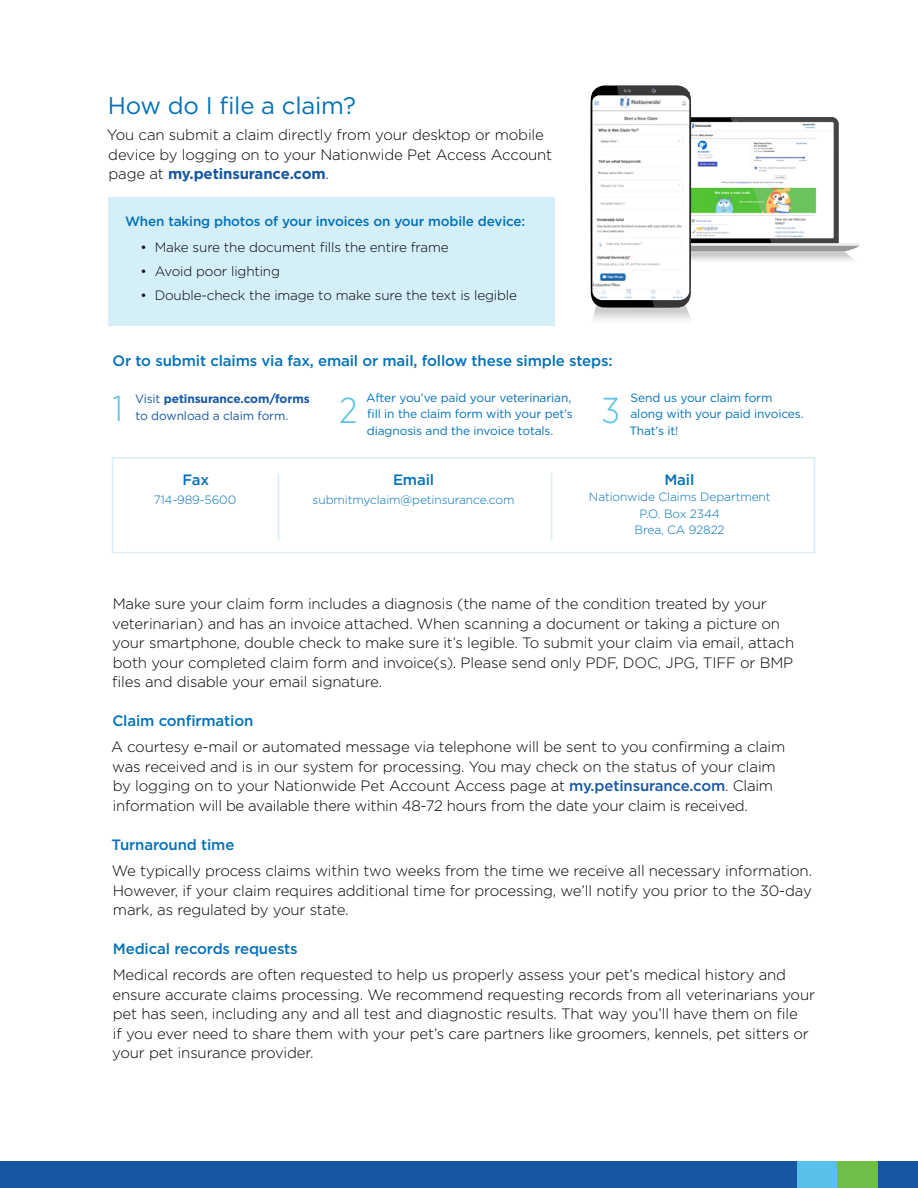
<style>
.page{position:relative;width:918px;height:1188px;background:#fff}
.page>*{position:absolute;margin:0;border:0;box-sizing:border-box;transform-origin:0 0}
.t1{font:300 36px "Gotham Narrow";color:#58c1e9}
.t2{font:24px "Gotham";letter-spacing:-.01em;color:#0071b9}
.t3{font:300 15px/19.5px "Gotham";letter-spacing:-.01em;color:#000}
.t4{font:500 15px "Gotham";letter-spacing:-.01em;color:#0071b9}
.t5{font:300 13.5px "Gotham";letter-spacing:-.01em;color:#000}
.t6{font:500 13.5px "Gotham";letter-spacing:-.01em;color:#0071b9}
.t7{font:12px/16.5px "Gotham";letter-spacing:-.01em;color:#0071b9}
.t8{font:300 12px "Gotham";letter-spacing:-.01em;color:#0071b9}
.t9{font:12px/16.5px "Gotham";letter-spacing:-.01em;color:#1657a4}
.s1{font-weight:700;color:#1657a4}
.s2{font-weight:700}
.s3{font-weight:500;color:#1657a4}
</style>
<div class="page">
<div style="left:0;top:1161px;width:798px;height:27px;background:#1657a4"></div>
<div style="left:797px;top:1161px;width:41px;height:27px;background:#58c1e9"></div>
<div style="left:838px;top:1161px;width:40px;height:27px;background:#6fbe4a"></div>
<div style="left:878px;top:1161px;width:40px;height:27px;background:#1657a4"></div>
<div style="left:108px;top:198px;width:446px;height:128px;background:#d5eff9"></div>
<div style="left:112px;top:457px;width:703px;height:96px;border:2px solid #d5eff9"></div>
<hr style="left:278px;top:473px;width:1px;height:68px;background:#d5eff9">
<hr style="left:551px;top:473px;width:1px;height:68px;background:#d5eff9">
<svg style="left:590px;top:86px;width:270px;height:234px"></svg>
<p class="t2" style="left:108px;top:90px;width:250px">How do I file a claim?</p>
<p class="t3" style="left:107px;top:125px;width:447px">You can submit a claim directly from your desktop or mobile device by logging on to your Nationwide Pet Access Account page at <span class="s1">my.petinsurance.com</span>.</p>
<p class="t6" style="left:125px;top:212px;width:402px">When taking photos of your invoices on your mobile device:</p>
<p class="t5" style="left:141px;top:239px;width:310px">• Make sure the document fills the entire frame</p>
<p class="t5" style="left:141px;top:263px;width:141px">• Avoid poor lighting</p>
<p class="t5" style="left:141px;top:286px;width:378px">• Double-check the image to make sure the text is legible</p>
<p class="t4" style="left:112px;top:351px;width:502px">Or to submit claims via fax, email or mail, follow these simple steps:</p>
<p class="t1" style="left:112px;top:386px;width:12px">1</p>
<p class="t9" style="left:135px;top:391px;width:176px">Visit <span class="s2">petinsurance.com/forms </span>to download a claim form.</p>
<p class="t1" style="left:339px;top:388px;width:20px">2</p>
<p class="t7" style="left:366px;top:389px;width:208px">After you’ve paid your veterinarian, fill in the claim form with your pet’s diagnosis and the invoice totals.</p>
<p class="t4" style="left:182px;top:470px;width:28px">Fax</p>
<p class="t8" style="left:154px;top:492px;width:84px">714-989-5600</p>
<p class="t4" style="left:393px;top:470px;width:43px">Email</p>
<p class="t8" style="left:313px;top:492px;width:203px">submitmyclaim@petinsurance.com</p>
<p class="t1" style="left:602px;top:388px;width:20px">3</p>
<p class="t7" style="left:629px;top:389px;width:176px">Send us your claim form along with your paid invoices.<br>That’s it!</p>
<p class="t4" style="left:664px;top:470px;width:31px">Mail</p>
<p class="t8" style="left:589px;top:489px;width:183px">Nationwide Claims Department</p>
<p class="t8" style="left:639px;top:506px;width:82px">P.O. Box 2344</p>
<p class="t8" style="left:635px;top:522px;width:92px">Brea, CA 92822</p>
<p class="t3" style="left:112px;top:594px;width:683px">Make sure your claim form includes a diagnosis (the name of the condition treated by your veterinarian) and has an invoice attached. When scanning a document or taking a picture on your smartphone, double check to make sure it’s legible. To submit your claim via email, attach both your completed claim form and invoice(s). Please send only PDF, DOC, JPG, TIFF or BMP files and disable your email signature.</p>
<p class="t4" style="left:112px;top:711px;width:143px">Claim confirmation</p>
<p class="t3" style="left:111px;top:737px;width:676px">A courtesy e-mail or automated message via telephone will be sent to you confirming a claim was received and is in our system for processing. You may check on the status of your claim by logging on to your Nationwide Pet Account Access page at <span class="s3">my.petinsurance.com</span>. Claim information will be available there within 48-72 hours from the date your claim is received.</p>
<p class="t4" style="left:112px;top:835px;width:124px">Turnaround time</p>
<p class="t3" style="left:112px;top:861px;width:702px;text-align:justify">We typically process claims within two weeks from the time we receive all necessary information.<br>However, if your claim requires additional time for processing, we’ll notify you prior to the 30-day mark, as regulated by your state.</p>
<p class="t4" style="left:113px;top:939px;width:186px">Medical records requests</p>
<p class="t3" style="left:112px;top:965px;width:704px">Medical records are often requested to help us properly assess your pet’s medical history and ensure accurate claims processing. We recommend requesting records from all veterinarians your pet has seen, including any and all test and diagnostic results. That way you’ll have them on file<br>if you ever need to share them with your pet’s care partners like groomers, kennels, pet sitters or your pet insurance provider.</p>
</div>
